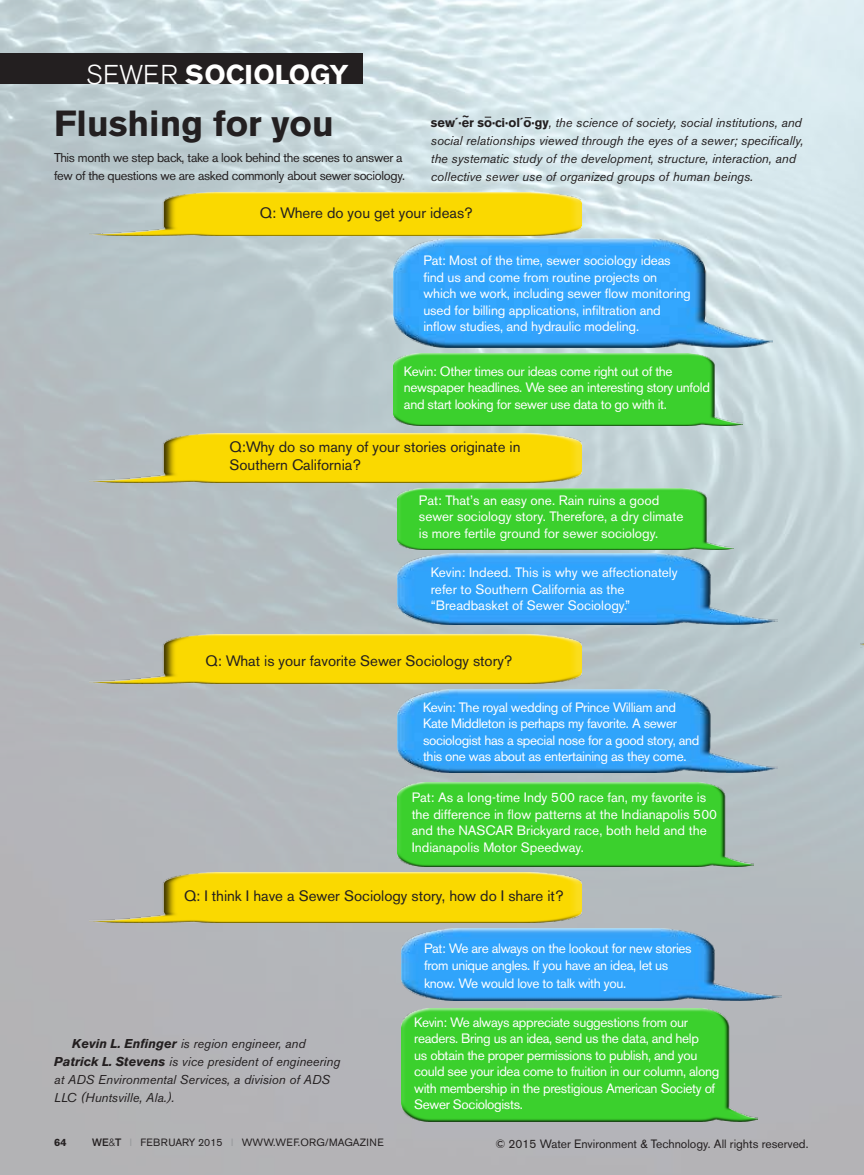
<style>
.page{position:relative;width:864px;height:1175px;background:#fff}
.page>*{position:absolute;margin:0;border:0;box-sizing:border-box;transform-origin:0 0}
.t1{font:700 36px "Akzidenz Grotesk BE";color:#231f20}
.t2{font:700 27px "Akzidenz Grotesk BE";color:#fff}
.t3{font:15px/18px "Akzidenz Grotesk BE";color:#231f20}
.t4{font:13.5px/16.5px "Akzidenz Grotesk BE";letter-spacing:-.025em;color:#fff}
.t5{font:13.5px/16.5px "Akzidenz Grotesk BE";color:#fff}
.t6{font:italic 12.75px/18px "Akzidenz Grotesk BE";color:#231f20}
.t7{font:12.75px/18px "Akzidenz Grotesk BE";letter-spacing:-.025em;color:#231f20}
.t8{font:12px "Akzidenz Grotesk BE";color:#231f20}
.t9{font:700 12px "Akzidenz Grotesk BE";color:#231f20}
.t10{font:10.5px "Akzidenz Grotesk BE";letter-spacing:.02em;color:#231f20}
.t11{font:700 10.5px "Akzidenz Grotesk BE";color:#231f20;scale:1.04 1}
.s1{font-weight:300}
.s2{font-weight:700;font-style:normal}
.s3{font-weight:700}
.s4{font-family:"Helvetica Neue LT";font-weight:500}
.s5{font-family:"Helvetica Neue LT";font-weight:300}
.s6{color:#939598}
</style>
<div class="page">
<img style="left:0;top:0;width:864px;height:1174px">
<div style="left:0;top:53px;width:363px;height:30px;background:#231f20"></div>
<img style="left:393px;top:239px;width:380px;height:108px">
<img style="left:394px;top:353px;width:349px;height:73px">
<img style="left:89px;top:192px;width:493px;height:44px">
<img style="left:398px;top:554px;width:379px;height:71px">
<img style="left:398px;top:488px;width:335px;height:61px">
<img style="left:860px;top:554px;width:4px;height:93px">
<img style="left:398px;top:690px;width:379px;height:82px">
<img style="left:398px;top:782px;width:355px;height:84px">
<img style="left:402px;top:928px;width:379px;height:72px">
<img style="left:402px;top:1008px;width:355px;height:113px">
<img style="left:89px;top:433px;width:493px;height:50px">
<img style="left:89px;top:634px;width:493px;height:50px">
<img style="left:89px;top:873px;width:493px;height:49px">
<h2 class="t2" style="left:86px;top:59px;width:264px"><span class="s1">SEWER</span> SOCIOLOGY</h2>
<h1 class="t1" style="left:54px;top:103px;width:281px">Flushing for you</h1>
<p class="t9" style="left:462px;top:109px;width:10px">~</p>
<p class="t6" style="left:431px;top:114px;width:374px"><span class="s2">sew´·er so·ci·ol´o·gy</span>, the science of society, social institutions, and social relationships viewed through the eyes of a sewer; specifically, the systematic study of the development, structure, interaction, and collective sewer use of organized groups of human beings.</p>
<p class="t7" style="left:54px;top:149px;width:352px">This month we step back, take a look behind the scenes to answer a few of the questions we are asked commonly about sewer sociology.</p>
<p class="t3" style="left:260px;top:204px;width:214px">Q: Where do you get your ideas?</p>
<p class="t4" style="left:423px;top:252px;width:269px">Pat: Most of the time, sewer sociology ideas find us and come from routine projects on which we work, including sewer flow monitoring used for billing applications, infiltration and inflow studies, and hydraulic modeling.</p>
<p class="t4" style="left:404px;top:363px;width:308px">Kevin: Other times our ideas come right out of the newspaper headlines. We see an interesting story unfold and start looking for sewer use data to go with it.</p>
<p class="t3" style="left:230px;top:437px;width:292px">Q:Why do so many of your stories originate in<br>Southern California?</p>
<p class="t5" style="left:419px;top:491px;width:266px">Pat: That’s an easy one. Rain ruins a good sewer sociology story. Therefore, a dry climate is more fertile ground for sewer sociology.</p>
<p class="t5" style="left:431px;top:564px;width:248px">Kevin: Indeed. This is why we affectionately refer to Southern California as the “Breadbasket of Sewer Sociology.”</p>
<p class="t3" style="left:206px;top:651px;width:308px">Q: What is your favorite Sewer Sociology story?</p>
<p class="t4" style="left:423px;top:698px;width:278px">Kevin: The royal wedding of Prince William and Kate Middleton is perhaps my favorite. A sewer sociologist has a special nose for a good story, and this one was about as entertaining as they come.</p>
<p class="t5" style="left:412px;top:789px;width:307px">Pat: As a long-time Indy 500 race fan, my favorite is the difference in flow patterns at the Indianapolis 500 and the NASCAR Brickyard race, both held and the Indianapolis Motor Speedway.</p>
<p class="t3" style="left:184px;top:887px;width:381px">Q: I think I have a Sewer Sociology story, how do I share it?</p>
<p class="t6" style="left:54px;top:1034px;width:288px;text-indent:18px"><span class="s3">Kevin L. Enfinger</span> is region engineer, and <span class="s3">Patrick L. Stevens</span> is vice president of engineering at ADS Environmental Services, a division of ADS LLC (Huntsville, Ala.).</p>
<p class="t11" style="left:54px;top:1136px;width:14px">64</p>
<p class="t10" style="left:92px;top:1136px;width:293px"><span class="s4">WE</span><span class="s5">&amp;</span><span class="s4">T</span> <span class="s6">l</span> FEBRUARY 2015 <span class="s6">l</span> WWW.WEF.ORG/MAGAZINE</p>
<p class="t4" style="left:424px;top:940px;width:269px">Pat: We are always on the lookout for new stories from unique angles. If you have an idea, let us</p>
<p class="t4" style="left:424px;top:974px;width:204px">know. We would love to talk with you.</p>
<p class="t4" style="left:414px;top:1013px;width:307px">Kevin: We always appreciate suggestions from our readers. Bring us an idea, send us the data, and help<br>us obtain the proper permissions to publish, and you could see your idea come to fruition in our column, along with membership in the prestigious American Society of Sewer Sociologists.</p>
<p class="t8" style="left:495px;top:1136px;width:315px">© 2015 Water Environment &amp; Technology. All rights reserved.</p>
</div>
